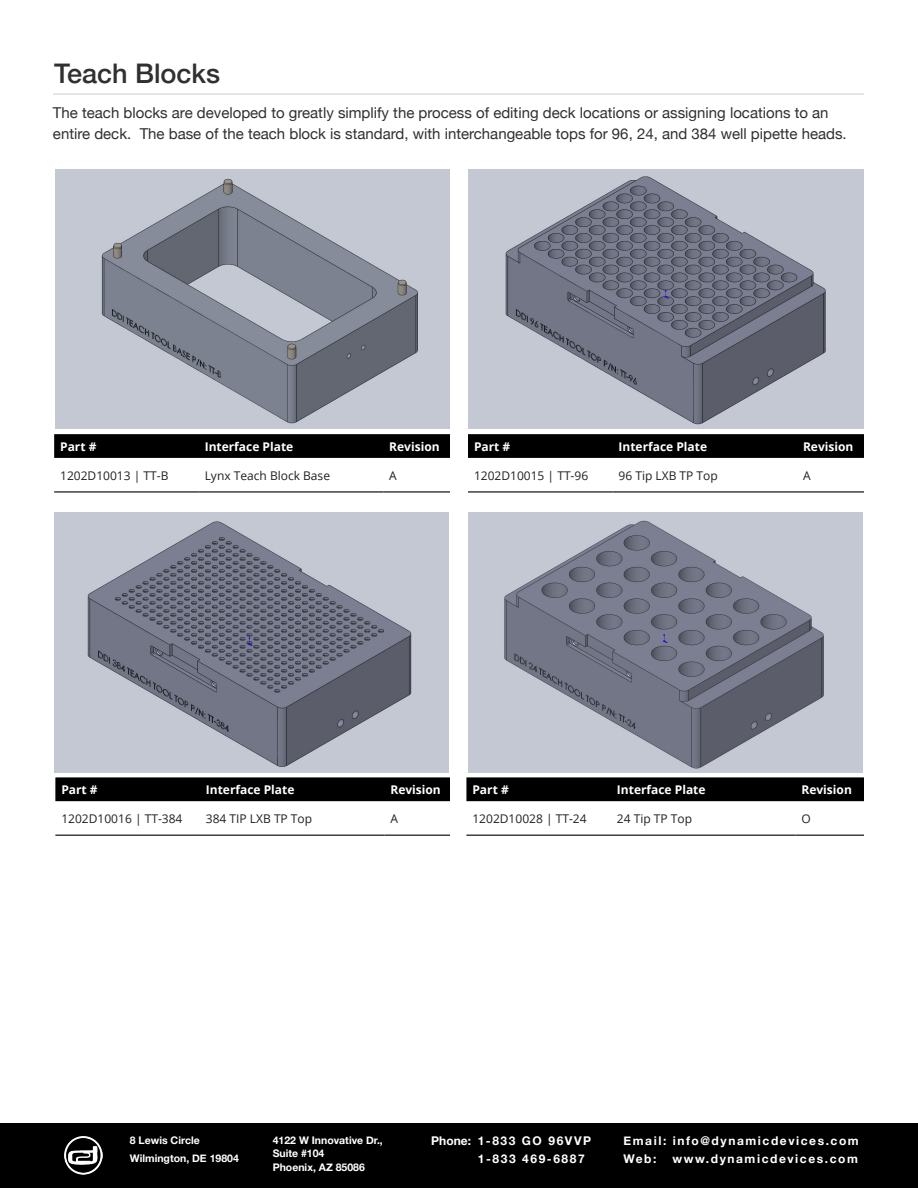
<style>
.page{position:relative;width:918px;height:1188px;background:#fff}
.page>*{position:absolute;margin:0;border:0;box-sizing:border-box;transform-origin:0 0}
.t1{font:500 27px "Helvetica Neue";color:#312f30}
.t2{font:15px/21px "Helvetica Neue";color:#312f30}
.t3{font:12px "Open Sans";color:#231f20}
.t4{font:700 12px "Open Sans";color:#fff}
.t5{font:700 12px "Helvetica Neue";letter-spacing:.13em;color:#fff}
.t6{font:700 10.5px "Helvetica Neue";color:#fff}
</style>
<div class="page">
<div style="left:0;top:1123px;width:918px;height:65px;background:#000"></div>
<img style="left:64px;top:1136px;width:39px;height:38px">
<hr style="left:53px;top:93px;width:811px;height:2px;background:#dcdddf">
<svg style="left:54px;top:434px;width:396px;height:24px;background:#020202"></svg>
<hr style="left:54px;top:491px;width:145px;height:2px;background:#231f20">
<hr style="left:199px;top:491px;width:184px;height:2px;background:#231f20">
<hr style="left:383px;top:491px;width:67px;height:2px;background:#231f20">
<svg style="left:468px;top:434px;width:396px;height:24px;background:#020202"></svg>
<hr style="left:468px;top:491px;width:145px;height:2px;background:#231f20">
<hr style="left:613px;top:491px;width:184px;height:2px;background:#231f20">
<hr style="left:797px;top:491px;width:67px;height:2px;background:#231f20">
<img style="left:55px;top:170px;width:395px;height:259px">
<img style="left:468px;top:170px;width:396px;height:259px">
<div style="left:55px;top:777px;width:395px;height:24px;background:#000"></div>
<hr style="left:55px;top:835px;width:145px;height:1px;background:#231f20">
<hr style="left:200px;top:835px;width:184px;height:1px;background:#231f20">
<hr style="left:384px;top:835px;width:66px;height:1px;background:#231f20">
<div style="left:466px;top:777px;width:398px;height:24px;background:#000"></div>
<hr style="left:466px;top:835px;width:145px;height:1px;background:#231f20">
<hr style="left:611px;top:835px;width:184px;height:1px;background:#231f20">
<hr style="left:795px;top:835px;width:69px;height:1px;background:#231f20">
<img style="left:54px;top:513px;width:394px;height:259px">
<img style="left:468px;top:513px;width:394px;height:259px">
<p class="t1" style="left:54px;top:52px;width:168px">Teach Blocks</p>
<p class="t2" style="left:53px;top:103px;width:795px">The teach blocks are developed to greatly simplify the process of editing deck locations or assigning locations to an entire deck. The base of the teach block is standard, with interchangeable tops for 96, 24, and 384 well pipette heads.</p>
<p class="t4" style="left:60px;top:438px;width:38px">Part #</p>
<p class="t4" style="left:205px;top:438px;width:90px">Interface Plate</p>
<p class="t4" style="left:389px;top:438px;width:52px">Revision</p>
<p class="t3" style="left:60px;top:467px;width:110px">1202D10013 | TT-B</p>
<p class="t3" style="left:205px;top:467px;width:127px">Lynx Teach Block Base</p>
<p class="t3" style="left:389px;top:467px;width:9px">A</p>
<p class="t4" style="left:474px;top:438px;width:38px">Part #</p>
<p class="t4" style="left:619px;top:438px;width:90px">Interface Plate</p>
<p class="t4" style="left:803px;top:438px;width:52px">Revision</p>
<p class="t3" style="left:474px;top:467px;width:116px">1202D10015 | TT-96</p>
<p class="t3" style="left:619px;top:467px;width:101px">96 Tip LXB TP Top</p>
<p class="t3" style="left:803px;top:467px;width:9px">A</p>
<p class="t4" style="left:61px;top:781px;width:38px">Part #</p>
<p class="t4" style="left:206px;top:781px;width:90px">Interface Plate</p>
<p class="t4" style="left:390px;top:781px;width:52px">Revision</p>
<p class="t3" style="left:61px;top:810px;width:123px">1202D10016 | TT-384</p>
<p class="t3" style="left:206px;top:810px;width:108px">384 TIP LXB TP Top</p>
<p class="t3" style="left:390px;top:810px;width:9px">A</p>
<p class="t4" style="left:472px;top:781px;width:38px">Part #</p>
<p class="t4" style="left:617px;top:781px;width:90px">Interface Plate</p>
<p class="t4" style="left:801px;top:781px;width:52px">Revision</p>
<p class="t3" style="left:472px;top:810px;width:116px">1202D10028 | TT-24</p>
<p class="t3" style="left:617px;top:810px;width:77px">24 Tip TP Top</p>
<p class="t3" style="left:801px;top:810px;width:11px">O</p>
<p class="t6" style="left:130px;top:1132px;width:71px">8 Lewis Circle</p>
<p class="t6" style="left:130px;top:1150px;width:111px">Wilmington, DE 19804</p>
<p class="t6" style="left:273px;top:1132px;width:112px">4122 W Innovative Dr.,</p>
<p class="t6" style="left:273px;top:1145px;width:53px">Suite #104</p>
<p class="t6" style="left:273px;top:1159px;width:94px">Phoenix, AZ 85086</p>
<p class="t5" style="left:431px;top:1132px;width:161px">Phone: 1-833 GO 96VVP</p>
<p class="t5" style="left:478px;top:1150px;width:108px">1-833 469-6887</p>
<p class="t5" style="left:623px;top:1132px;width:237px">Email: info@dynamicdevices.com</p>
<p class="t5" style="left:623px;top:1150px;width:34px">Web:</p>
<p class="t5" style="left:673px;top:1150px;width:187px">www.dynamicdevices.com</p>
</div>
